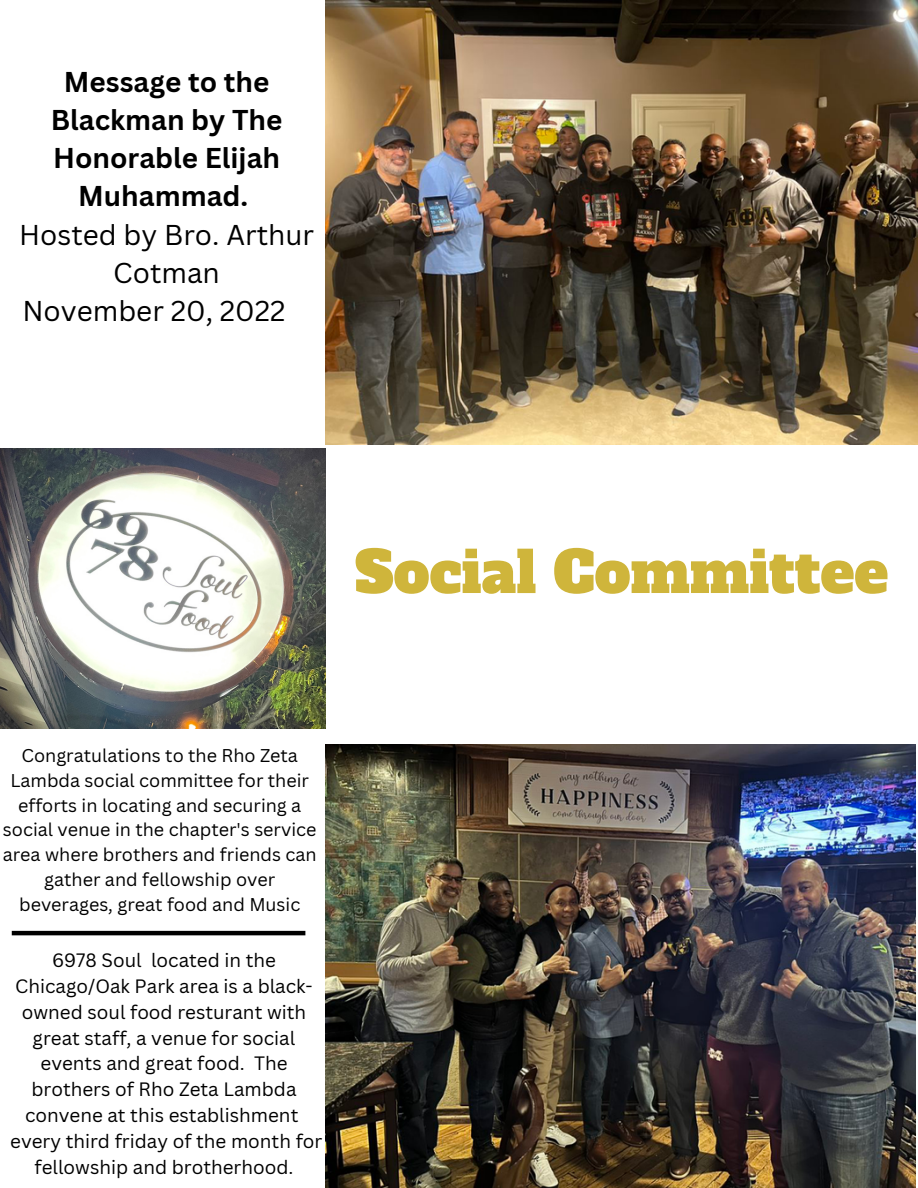
<style>
.page{position:relative;width:918px;height:1188px;background:#fff}
.page>*{position:absolute;margin:0;border:0;box-sizing:border-box;transform-origin:0 0}
.t1{font:57px "Alfa Slab One";color:#cfb53b}
.t2{font:700 27.9px/38.2px "Canva Sans";color:#000;text-align:center}
.t3{font:27.9px/38.2px "Canva Sans";color:#000;text-align:center}
.t4{font:18.9px/25.8px "Canva Sans";color:#000;text-align:center}
.t5{font:18px/24.8px "Canva Sans";color:#000;text-align:center}
.s1{color:#fff}
</style>
<div class="page">
<img style="left:325px;top:0;width:593px;height:444px">
<img style="left:0;top:449px;width:326px;height:280px">
<img style="left:325px;top:745px;width:591px;height:443px">
<hr style="left:12px;top:931px;width:293px;height:4px;background:#000">
<h2 class="t2" style="left:51px;top:62px;width:233px">Message to the<br>Blackman by The<br>Honorable Elijah<br>Muhammad.</h2>
<h2 class="t3" style="left:19px;top:215px;width:296px">Hosted by Bro. Arthur<br>Cotman<br>November 20, 2022<span class="s1">xt</span></h2>
<h1 class="t1" style="left:355px;top:534px;width:535px">Social Committee</h1>
<p class="t5" style="left:3px;top:743px;width:316px">Congratulations to the Rho Zeta Lambda social committee for their efforts in locating and securing a social venue in the chapter's service area where brothers and friends can gather and fellowship over beverages, great food and Music</p>
<p class="t4" style="left:10px;top:947px;width:314px">6978 Soul located in the<br>Chicago/Oak Park area is a black&shy;owned soul food resturant with great staff, a venue for social events and great food. The brothers of Rho Zeta Lambda convene at this establishment every third friday of the month for fellowship and brotherhood.</p>
</div>
